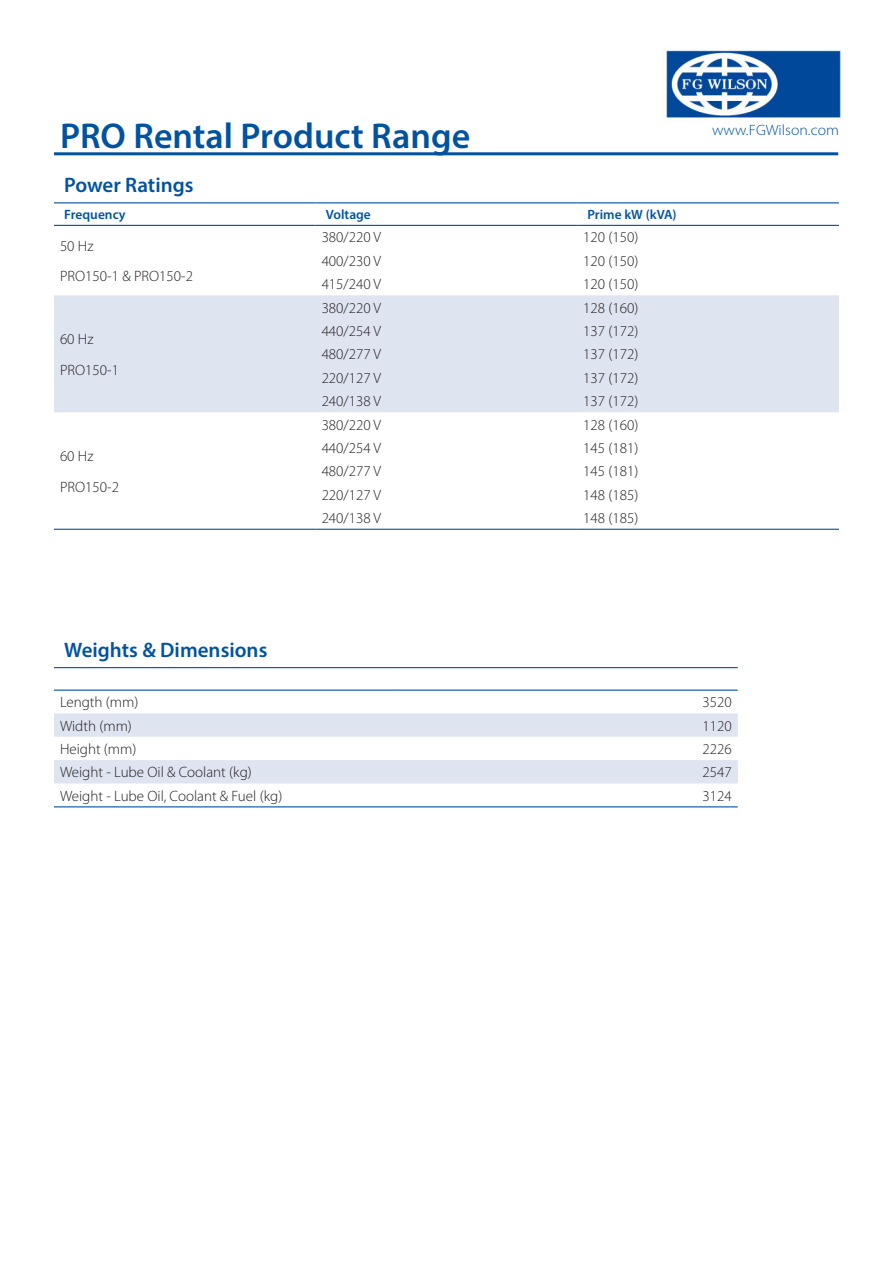
<style>
.page{position:relative;width:893px;height:1263px;background:#fff}
.page>*{position:absolute;margin:0;border:0;box-sizing:border-box;transform-origin:0 0}
.t1{font:600 36px "Myriad Pro";color:#0153a0}
._6_-_Table_Title{font:600 21px "Myriad Pro";color:#0153a0}
._7__Table_Text{font:300 15px "Myriad Pro";color:#231f20}
.t2{font:300 15px "Myriad Pro";color:#0153a0;scale:1.05 1}
.Table_Sub_Title{font:600 13.5px "Myriad Pro";color:#0153a0}
</style>
<div class="page">
<hr style="left:54px;top:152px;width:784px;height:3px;background:#0153a0">
<img style="left:664px;top:50px;width:178px;height:68px">
<div style="left:54px;top:295px;width:785px;height:117px;background:#dfe4f1"></div>
<hr style="left:54px;top:529px;width:262px;height:1px;background:#0153a0">
<hr style="left:316px;top:529px;width:261px;height:1px;background:#0153a0">
<hr style="left:577px;top:529px;width:262px;height:1px;background:#0153a0">
<hr style="left:54px;top:202px;width:262px;height:1px;background:#0153a0">
<hr style="left:316px;top:202px;width:261px;height:1px;background:#0153a0">
<hr style="left:577px;top:202px;width:262px;height:1px;background:#0153a0">
<hr style="left:54px;top:225px;width:262px;height:1px;background:#0153a0">
<hr style="left:316px;top:225px;width:261px;height:1px;background:#0153a0">
<hr style="left:577px;top:225px;width:262px;height:1px;background:#0153a0">
<svg style="left:54px;top:713px;width:684px;height:70px;fill:#dfe4f1"></svg>
<hr style="left:54px;top:806px;width:342px;height:1px;background:#0153a0">
<hr style="left:396px;top:806px;width:342px;height:1px;background:#0153a0">
<hr style="left:54px;top:667px;width:342px;height:1px;background:#0153a0">
<hr style="left:396px;top:667px;width:342px;height:1px;background:#0153a0">
<hr style="left:54px;top:689px;width:342px;height:2px;background:#0153a0">
<hr style="left:396px;top:689px;width:342px;height:2px;background:#0153a0">
<h1 class="t1" style="left:60px;top:113px;width:412px">PRO Rental Product Range</h1>
<p class="t2" style="left:712px;top:121px;width:122px">www.FGWilson.com</p>
<p class="_6_-_Table_Title" style="left:64px;top:171px;width:131px">Power Ratings</p>
<p class="Table_Sub_Title" style="left:64px;top:206px;width:63px">Frequency</p>
<p class="Table_Sub_Title" style="left:326px;top:206px;width:46px">Voltage</p>
<p class="Table_Sub_Title" style="left:588px;top:206px;width:91px">Prime kW (kVA)</p>
<p class="_7__Table_Text" style="left:60px;top:237px;width:35px">50 Hz</p>
<p class="_7__Table_Text" style="left:60px;top:268px;width:135px">PRO150-1 &amp; PRO150-2</p>
<p class="_7__Table_Text" style="left:322px;top:229px;width:61px">380/220 V</p>
<p class="_7__Table_Text" style="left:583px;top:229px;width:57px">120 (150)</p>
<p class="_7__Table_Text" style="left:322px;top:253px;width:61px">400/230 V</p>
<p class="_7__Table_Text" style="left:583px;top:253px;width:57px">120 (150)</p>
<p class="_7__Table_Text" style="left:322px;top:276px;width:61px">415/240 V</p>
<p class="_7__Table_Text" style="left:583px;top:276px;width:57px">120 (150)</p>
<p class="_7__Table_Text" style="left:60px;top:331px;width:35px">60 Hz</p>
<p class="_7__Table_Text" style="left:60px;top:362px;width:61px">PRO150-1</p>
<p class="_7__Table_Text" style="left:60px;top:448px;width:35px">60 Hz</p>
<p class="_7__Table_Text" style="left:60px;top:478px;width:61px">PRO150-2</p>
<p class="_7__Table_Text" style="left:322px;top:299px;width:61px">380/220 V</p>
<p class="_7__Table_Text" style="left:583px;top:299px;width:57px">128 (160)</p>
<p class="_7__Table_Text" style="left:322px;top:323px;width:61px">440/254 V</p>
<p class="_7__Table_Text" style="left:583px;top:323px;width:57px">137 (172)</p>
<p class="_7__Table_Text" style="left:322px;top:346px;width:61px">480/277 V</p>
<p class="_7__Table_Text" style="left:583px;top:346px;width:57px">137 (172)</p>
<p class="_7__Table_Text" style="left:322px;top:369px;width:61px">220/127 V</p>
<p class="_7__Table_Text" style="left:583px;top:369px;width:57px">137 (172)</p>
<p class="_7__Table_Text" style="left:322px;top:393px;width:61px">240/138 V</p>
<p class="_7__Table_Text" style="left:583px;top:393px;width:57px">137 (172)</p>
<p class="_7__Table_Text" style="left:322px;top:416px;width:61px">380/220 V</p>
<p class="_7__Table_Text" style="left:583px;top:416px;width:57px">128 (160)</p>
<p class="_7__Table_Text" style="left:322px;top:440px;width:61px">440/254 V</p>
<p class="_7__Table_Text" style="left:583px;top:440px;width:57px">145 (181)</p>
<p class="_7__Table_Text" style="left:322px;top:463px;width:61px">480/277 V</p>
<p class="_7__Table_Text" style="left:583px;top:463px;width:57px">145 (181)</p>
<p class="_7__Table_Text" style="left:322px;top:486px;width:61px">220/127 V</p>
<p class="_7__Table_Text" style="left:583px;top:486px;width:57px">148 (185)</p>
<p class="_7__Table_Text" style="left:322px;top:510px;width:61px">240/138 V</p>
<p class="_7__Table_Text" style="left:583px;top:510px;width:57px">148 (185)</p>
<p class="_6_-_Table_Title" style="left:64px;top:636px;width:205px">Weights &amp; Dimensions</p>
<p class="_7__Table_Text" style="left:60px;top:694px;width:80px">Length (mm)</p>
<p class="_7__Table_Text" style="left:702px;top:694px;width:31px">3520</p>
<p class="_7__Table_Text" style="left:60px;top:717px;width:73px">Width (mm)</p>
<p class="_7__Table_Text" style="left:702px;top:717px;width:31px">1120</p>
<p class="_7__Table_Text" style="left:60px;top:741px;width:78px">Height (mm)</p>
<p class="_7__Table_Text" style="left:702px;top:741px;width:31px">2226</p>
<p class="_7__Table_Text" style="left:60px;top:764px;width:193px">Weight - Lube Oil &amp; Coolant (kg)</p>
<p class="_7__Table_Text" style="left:702px;top:764px;width:31px">2547</p>
<p class="_7__Table_Text" style="left:60px;top:787px;width:224px">Weight - Lube Oil, Coolant &amp; Fuel (kg)</p>
<p class="_7__Table_Text" style="left:702px;top:787px;width:31px">3124</p>
</div>
